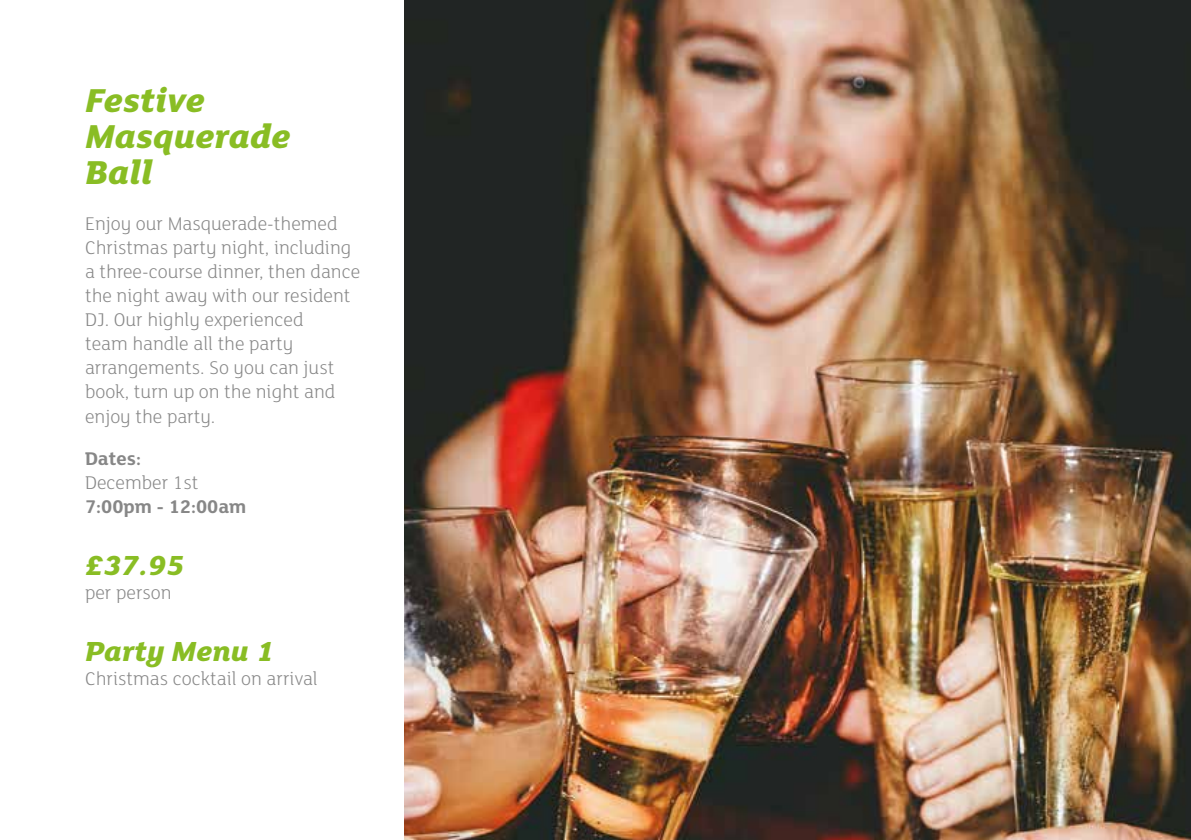
<style>
.page{position:relative;width:1191px;height:840px;background:#fff}
.page>*{position:absolute;margin:0;border:0;box-sizing:border-box;transform-origin:0 0}
.t1{font:italic 800 36px/36px "FS Lola";color:#89bd24}
.t2{font:italic 800 30px "FS Lola";color:#89bd24}
.t3{font:300 20px/24px "FS Lola";color:#878787}
.t4{font:700 20px "FS Lola";color:#878787}
</style>
<div class="page">
<img style="left:404px;top:0;width:787px;height:839px">
<h1 class="t1" style="left:85px;top:80px;width:207px">Festive<br>Masquerade<br>Ball</h1>
<p class="t3" style="left:85px;top:211px;width:277px">Enjoy our Masquerade-themed<br>Christmas party night, including a three-course dinner, then dance the night away with our resident<br>DJ. Our highly experienced<br>team handle all the party arrangements. So you can just book, turn up on the night and enjoy the party.</p>
<p class="t4" style="left:85px;top:444px;width:57px">Dates:</p>
<p class="t3" style="left:85px;top:469px;width:115px">December 1st</p>
<p class="t4" style="left:85px;top:492px;width:163px">7:00pm - 12:00am</p>
<h2 class="t2" style="left:85px;top:544px;width:101px">£37.95</h2>
<p class="t3" style="left:85px;top:579px;width:88px">per person</p>
<h2 class="t2" style="left:85px;top:630px;width:190px">Party Menu 1</h2>
<p class="t3" style="left:85px;top:665px;width:234px">Christmas cocktail on arrival</p>
</div>
